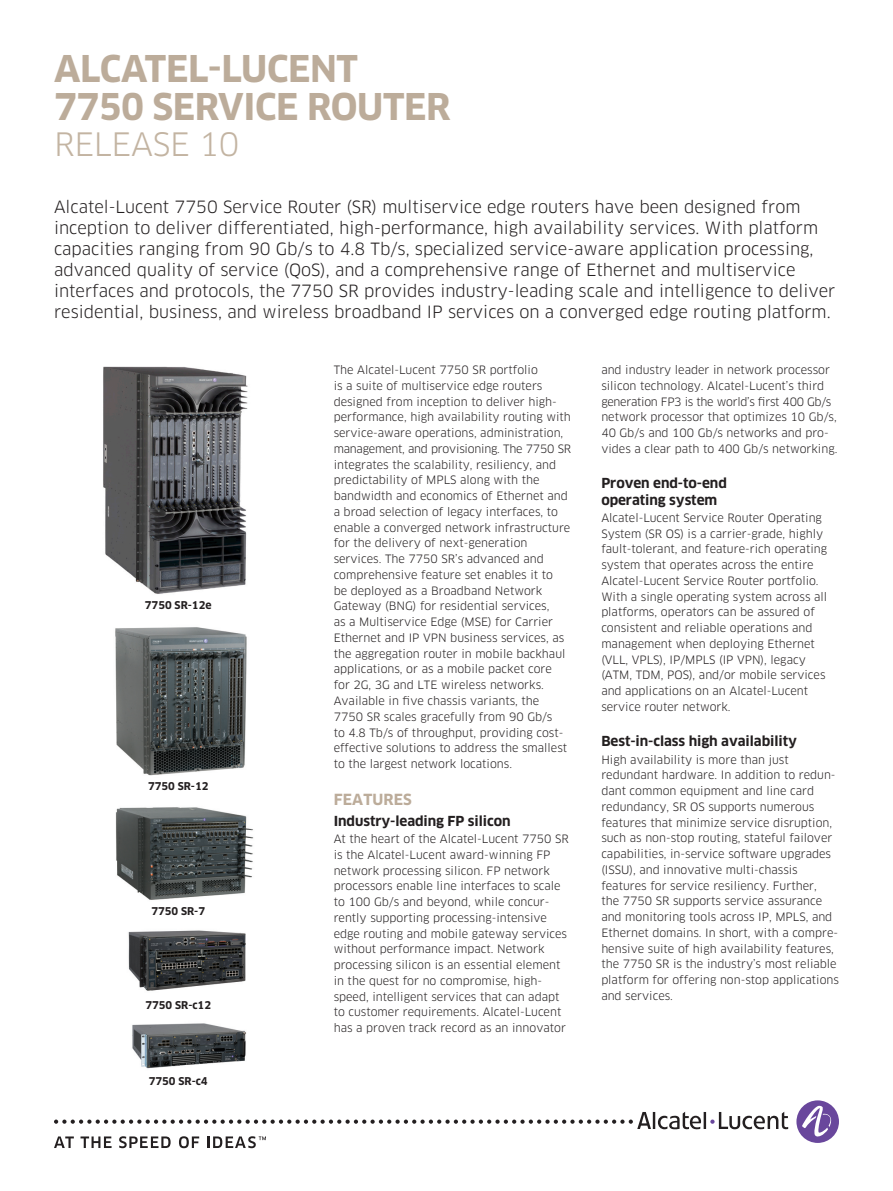
<style>
.page{position:relative;width:893px;height:1191px;background:#fff}
.page>*{position:absolute;margin:0;border:0;box-sizing:border-box;transform-origin:0 0}
.Title_1{font:700 36px/37.5px "Clan OT";letter-spacing:-.01em;color:#bcac9a}
.Title_2___Release{font:31.5px "Clan OT";letter-spacing:-.01em;color:#c3b4a2}
.Intro_body{font:16.5px/21px "Clan OT";color:#231f20}
.Head_1{font:700 15px "Clan OT";letter-spacing:.01em;color:#bcac9a}
.Head_2{font:700 13.5px/16.5px "Clan OT";letter-spacing:-.005em;color:#231f20}
.Body{font:11.25px/15.8px "Clan OT";color:#231f20}
.Product_label__if_mo{font:700 10.5px "Clan OT";color:#231f20}
</style>
<div class="page">
<div style="left:796px;top:1100px;width:43px;height:43px;background:#69479c;border-radius:50%"></div>
<svg style="left:802px;top:1105px;width:32px;height:32px"></svg>
<svg style="left:54px;top:1111px;width:734px;height:18px"></svg>
<svg style="left:54px;top:1136px;width:20px;height:12px"></svg>
<svg style="left:80px;top:1136px;width:32px;height:12px"></svg>
<svg style="left:119px;top:1136px;width:52px;height:12px"></svg>
<svg style="left:179px;top:1136px;width:20px;height:12px"></svg>
<svg style="left:208px;top:1136px;width:58px;height:12px"></svg>
<img style="left:128px;top:930px;width:118px;height:61px">
<img style="left:115px;top:627px;width:132px;height:149px">
<img style="left:115px;top:807px;width:139px;height:93px">
<img style="left:132px;top:1023px;width:114px;height:46px">
<img style="left:103px;top:366px;width:145px;height:228px">
<p class="Title_1" style="left:54px;top:51px;width:398px">ALCATEL-LUCENT<br>7750 SERVICE ROUTER</p>
<p class="Title_2___Release" style="left:54px;top:125px;width:187px">RELEASE 10</p>
<p class="Intro_body" style="left:54px;top:196px;width:783px">Alcatel-Lucent 7750 Service Router (SR) multiservice edge routers have been designed from inception to deliver differentiated, high-performance, high availability services. With platform capacities ranging from 90 Gb/s to 4.8 Tb/s, specialized service-aware application processing, advanced quality of service (QoS), and a comprehensive range of Ethernet and multiservice interfaces and protocols, the 7750 SR provides industry-leading scale and intelligence to deliver residential, business, and wireless broadband IP services on a converged edge routing platform.</p>
<p class="Product_label__if_mo" style="left:145px;top:598px;width:68px">7750 SR-12e</p>
<p class="Product_label__if_mo" style="left:148px;top:779px;width:62px">7750 SR-12</p>
<p class="Product_label__if_mo" style="left:151px;top:905px;width:55px">7750 SR-7</p>
<p class="Product_label__if_mo" style="left:145px;top:998px;width:67px">7750 SR-c12</p>
<p class="Product_label__if_mo" style="left:149px;top:1074px;width:60px">7750 SR-c4</p>
<p class="Body" style="left:334px;top:362px;width:239px">The Alcatel-Lucent 7750 SR portfolio<br>is a suite of multiservice edge routers designed from inception to deliver high&shy;performance, high availability routing with service-aware operations, administration, management, and provisioning. The 7750 SR integrates the scalability, resiliency, and predictability of MPLS along with the bandwidth and economics of Ethernet and a broad selection of legacy interfaces, to enable a converged network infrastructure for the delivery of next-generation services. The 7750 SR’s advanced and comprehensive feature set enables it to<br>be deployed as a Broadband Network Gateway (BNG) for residential services,<br>as a Multiservice Edge (MSE) for Carrier Ethernet and IP VPN business services, as the aggregation router in mobile backhaul applications, or as a mobile packet core<br>for 2G, 3G and LTE wireless networks.<br>Available in five chassis variants, the 7750 SR scales gracefully from 90 Gb/s<br>to 4.8 Tb/s of throughput, providing cost&shy;effective solutions to address the smallest to the largest network locations.</p>
<p class="Head_1" style="left:334px;top:790px;width:80px">FEATURES</p>
<p class="Head_2" style="left:334px;top:812px;width:178px">Industry-leading FP silicon</p>
<p class="Body" style="left:334px;top:831px;width:237px">At the heart of the Alcatel-Lucent 7750 SR is the Alcatel-Lucent award-winning FP network processing silicon. FP network processors enable line interfaces to scale to 100 Gb/s and beyond, while concur&shy;rently supporting processing-intensive edge routing and mobile gateway services without performance impact. Network processing silicon is an essential element in the quest for no compromise, high&shy;speed, intelligent services that can adapt to customer requirements. Alcatel-Lucent has a proven track record as an innovator</p>
<p class="Body" style="left:601px;top:362px;width:238px">and industry leader in network processor silicon technology. Alcatel-Lucent’s third generation FP3 is the world’s first 400 Gb/s network processor that optimizes 10 Gb/s, 40 Gb/s and 100 Gb/s networks and pro&shy;vides a clear path to 400 Gb/s networking.</p>
<p class="Head_2" style="left:601px;top:475px;width:127px">Proven end-to-end operating system</p>
<p class="Body" style="left:601px;top:510px;width:227px">Alcatel-Lucent Service Router Operating System (SR OS) is a carrier-grade, highly fault-tolerant, and feature-rich operating system that operates across the entire Alcatel-Lucent Service Router portfolio.<br>With a single operating system across all platforms, operators can be assured of consistent and reliable operations and management when deploying Ethernet (VLL, VPLS), IP/MPLS (IP VPN), legacy (ATM, TDM, POS), and/or mobile services and applications on an Alcatel-Lucent service router network.</p>
<p class="Head_2" style="left:601px;top:733px;width:197px">Best-in-class high availability</p>
<p class="Body" style="left:601px;top:751px;width:239px">High availability is more than just redundant hardware. In addition to redun&shy;dant common equipment and line card redundancy, SR OS supports numerous features that minimize service disruption, such as non-stop routing, stateful failover capabilities, in-service software upgrades (ISSU), and innovative multi-chassis features for service resiliency. Further,<br>the 7750 SR supports service assurance and monitoring tools across IP, MPLS, and Ethernet domains. In short, with a compre&shy;hensive suite of high availability features, the 7750 SR is the industry’s most reliable platform for offering non-stop applications and services.</p>
</div>
